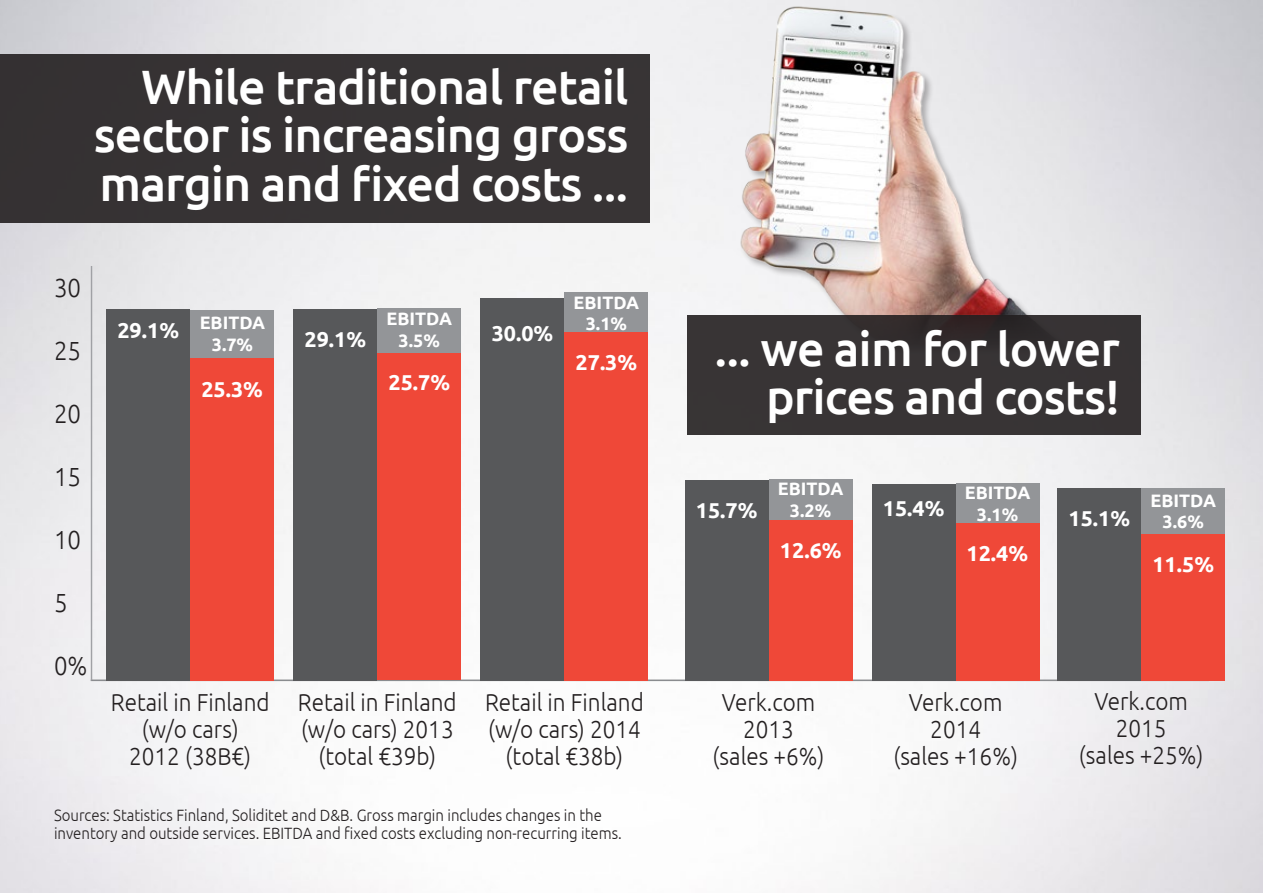
<style>
.page{position:relative;width:1263px;height:893px;background:#fff}
.page>*{position:absolute;margin:0;border:0;box-sizing:border-box;transform-origin:0 0}
.t1{font:500 48.3px "Ubuntu";letter-spacing:-.02em;color:#fff}
.t2{font:300 26.1px "Ubuntu";color:#231f20;scale:.92 1}
.t3{font:300 24.6px/27px "Ubuntu";color:#231f20;text-align:center;scale:.92 1}
.t4{font:700 21.45px "Ubuntu";color:#fff}
.t5{font:700 18px/21.6px "Ubuntu";color:#fff;text-align:center}
.t6{font:300 16.35px/18px "Ubuntu";color:#231f20;scale:.92 1}
</style>
<div class="page">
<img style="left:0;top:0;width:1263px;height:893px">
<hr style="left:91px;top:680px;width:1118px;height:1px;background:#fff">
<div style="left:0;top:54px;width:650px;height:168px;background:#373335"></div>
<hr style="left:91px;top:266px;width:1px;height:414px;background:#fff">
<div style="left:480px;top:298px;width:84px;height:382px;background:#57585a"></div>
<div style="left:564px;top:332px;width:84px;height:348px;background:#ef4838"></div>
<div style="left:564px;top:293px;width:84px;height:39px;background:#939598"></div>
<div style="left:106px;top:309px;width:84px;height:371px;background:#57585a"></div>
<div style="left:190px;top:358px;width:84px;height:322px;background:#ef4838"></div>
<div style="left:190px;top:310px;width:84px;height:48px;background:#939598"></div>
<div style="left:293px;top:309px;width:84px;height:371px;background:#57585a"></div>
<div style="left:377px;top:352px;width:84px;height:328px;background:#ef4838"></div>
<div style="left:377px;top:308px;width:84px;height:44px;background:#939598"></div>
<div style="left:872px;top:484px;width:84px;height:196px;background:#57585a"></div>
<div style="left:956px;top:522px;width:83px;height:158px;background:#ef4838"></div>
<div style="left:956px;top:483px;width:84px;height:39px;background:#939598"></div>
<div style="left:685px;top:480px;width:83px;height:200px;background:#57585a"></div>
<div style="left:768px;top:520px;width:84px;height:160px;background:#ef4838"></div>
<div style="left:769px;top:479px;width:83px;height:41px;background:#939598"></div>
<img style="left:710px;top:0;width:389px;height:315px">
<div style="left:1057px;top:488px;width:84px;height:192px;background:#57585a"></div>
<div style="left:1141px;top:534px;width:84px;height:146px;background:#ef4838"></div>
<div style="left:1141px;top:488px;width:84px;height:46px;background:#939598"></div>
<div style="left:687px;top:315px;width:454px;height:120px;background:#383435"></div>
<p class="t1" style="left:141px;top:57px;width:489px">While traditional retail</p>
<p class="t1" style="left:94px;top:105px;width:536px">sector is increasing gross</p>
<p class="t1" style="left:100px;top:153px;width:530px">margin and fixed costs ...</p>
<p class="t2" style="left:54px;top:272px;width:31px">30</p>
<p class="t2" style="left:54px;top:335px;width:31px">25</p>
<p class="t2" style="left:54px;top:398px;width:31px">20</p>
<p class="t2" style="left:54px;top:461px;width:31px">15</p>
<p class="t2" style="left:54px;top:524px;width:31px">10</p>
<p class="t2" style="left:54px;top:587px;width:16px">5</p>
<p class="t2" style="left:54px;top:650px;width:38px">0%</p>
<p class="t4" style="left:117px;top:317px;width:63px">29.1%</p>
<p class="t5" style="left:200px;top:312px;width:67px">EBITDA<br>3.7%</p>
<p class="t4" style="left:201px;top:377px;width:63px">25.3%</p>
<p class="t3" style="left:111px;top:688px;width:174px">Retail in Finland</p>
<p class="t3" style="left:142px;top:715px;width:107px">(w/o cars)</p>
<p class="t3" style="left:129px;top:742px;width:134px">2012 (38B€)</p>
<p class="t4" style="left:305px;top:326px;width:63px">29.1%</p>
<p class="t5" style="left:386px;top:308px;width:67px">EBITDA<br>3.5%</p>
<p class="t4" style="left:388px;top:370px;width:63px">25.7%</p>
<p class="t3" style="left:298px;top:688px;width:174px">Retail in Finland</p>
<p class="t3" style="left:301px;top:715px;width:167px">(w/o cars) 2013 (total €39b)</p>
<p class="t4" style="left:492px;top:320px;width:63px">30.0%</p>
<p class="t5" style="left:574px;top:291px;width:67px">EBITDA<br>3.1%</p>
<p class="t4" style="left:576px;top:349px;width:63px">27.3%</p>
<p class="t3" style="left:485px;top:688px;width:174px">Retail in Finland</p>
<p class="t3" style="left:488px;top:715px;width:167px">(w/o cars) 2014 (total €38b)</p>
<p class="t6" style="left:54px;top:806px;width:619px">Sources: Statistics Finland, Soliditet and D&amp;B. Gross margin includes changes in the inventory and outside services. EBITDA and fixed costs excluding non-recurring items.</p>
<p class="t1" style="left:714px;top:318px;width:407px">... we aim for lower</p>
<p class="t1" style="left:766px;top:366px;width:355px">prices and costs!</p>
<p class="t4" style="left:696px;top:497px;width:63px">15.7%</p>
<p class="t5" style="left:778px;top:478px;width:67px">EBITDA<br>3.2%</p>
<p class="t4" style="left:780px;top:537px;width:63px">12.6%</p>
<p class="t4" style="left:883px;top:496px;width:63px">15.4%</p>
<p class="t5" style="left:965px;top:481px;width:67px">EBITDA<br>3.1%</p>
<p class="t4" style="left:966px;top:540px;width:63px">12.4%</p>
<p class="t4" style="left:1068px;top:505px;width:63px">15.1%</p>
<p class="t5" style="left:1150px;top:489px;width:67px">EBITDA<br>3.6%</p>
<p class="t4" style="left:1152px;top:551px;width:63px">11.5%</p>
<p class="t3" style="left:722px;top:688px;width:103px">Verk.com</p>
<p class="t3" style="left:713px;top:715px;width:123px">2013 (sales +6%)</p>
<p class="t3" style="left:909px;top:688px;width:103px">Verk.com</p>
<p class="t3" style="left:893px;top:715px;width:137px">2014<br>(sales +16%)</p>
<p class="t3" style="left:1094px;top:687px;width:103px">Verk.com</p>
<p class="t3" style="left:1079px;top:714px;width:137px">2015<br>(sales +25%)</p>
</div>
